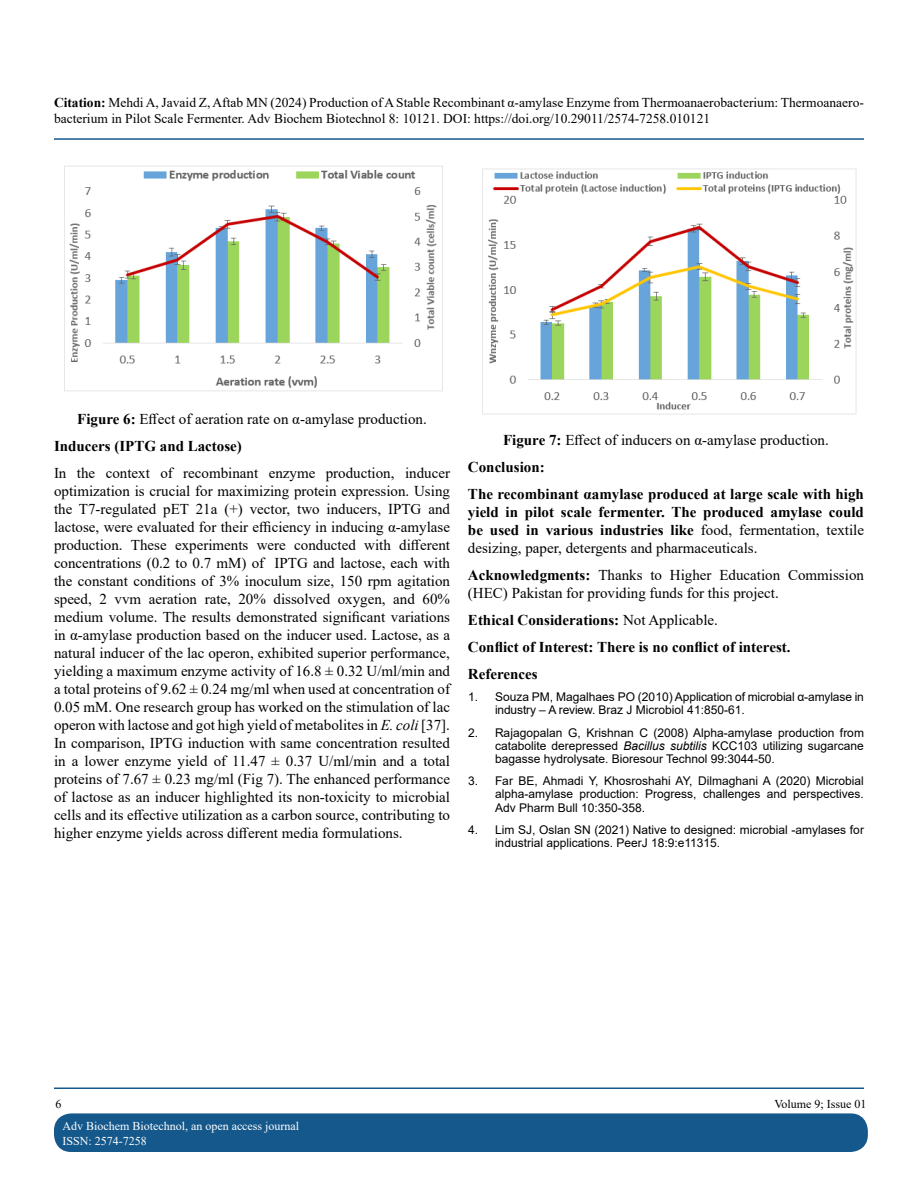
<style>
.page{position:relative;width:918px;height:1188px;background:#fff}
.page>*{position:absolute;margin:0;border:0;box-sizing:border-box;transform-origin:0 0}
.t1{font:15px/18px "Times New Roman";color:#000}
.t2{font:700 15px/27px "Times New Roman";color:#000}
.t3{font:13.5px/16.2px "Times New Roman";color:#000}
.t4{font:12px/13.2px "Arial";color:#000}
.t5{font:12px/14.4px "Times New Roman";color:#fff}
.t6{font:12px "Times New Roman";color:#000}
.s1{font-weight:700}
.s2{font-style:italic}
.s3{font-weight:400}
</style>
<div class="page">
<hr style="left:54px;top:138px;width:810px;height:2px;background:#15588c">
<hr style="left:54px;top:1088px;width:810px;height:1px;background:#15588c">
<div style="left:55px;top:1114px;width:812px;height:37px;background:#15588c;border-radius:17px"></div>
<div style="left:54px;top:1113px;width:814px;height:39px;border:2px solid #15588c;border-radius:17px"></div>
<img style="left:64px;top:166px;width:379px;height:225px">
<img style="left:482px;top:168px;width:375px;height:247px">
<p class="t3" style="left:54px;top:94px;width:811px"><span class="s1">Citation:</span> Mehdi A, Javaid Z, Aftab MN (2024) Production of A Stable Recombinant α-amylase Enzyme from Thermoanaerobacterium: Thermoanaero&shy;bacterium in Pilot Scale Fermenter. Adv Biochem Biotechnol 8: 10121. DOI: https://doi.org/10.29011/2574-7258.010121</p>
<p class="t1" style="left:54px;top:405px;width:374px;line-height:27px;text-indent:23px"><span class="s1">Figure 6:</span> Effect of aeration rate on α-amylase production.<br><span class="s1">Inducers (IPTG and Lactose)</span></p>
<p class="t1" style="left:54px;top:463px;width:398px;text-align:justify">In the context of recombinant enzyme production, inducer optimization is crucial for maximizing protein expression. Using the T7-regulated pET 21a (+) vector, two inducers, IPTG and lactose, were evaluated for their efficiency in inducing α-amylase production. These experiments were conducted with different concentrations (0.2 to 0.7 mM) of IPTG and lactose, each with the constant conditions of 3% inoculum size, 150 rpm agitation speed, 2 vvm aeration rate, 20% dissolved oxygen, and 60% medium volume. The results demonstrated significant variations in α-amylase production based on the inducer used. Lactose, as a natural inducer of the lac operon, exhibited superior performance, yielding a maximum enzyme activity of 16.8 ± 0.32 U/ml/min and a total proteins of 9.62 ± 0.24 mg/ml when used at concentration of 0.05 mM. One research group has worked on the stimulation of lac operon with lactose and got high yield of metabolites in <span class="s2">E. coli</span> [37].<br>In comparison, IPTG induction with same concentration resulted in a lower enzyme yield of 11.47 ± 0.37 U/ml/min and a total proteins of 7.67 ± 0.23 mg/ml (Fig 7). The enhanced performance of lactose as an inducer highlighted its non-toxicity to microbial cells and its effective utilization as a carbon source, contributing to higher enzyme yields across different media formulations.</p>
<p class="t2" style="left:468px;top:426px;width:397px;text-indent:35px">Figure 7: <span class="s3">Effect of inducers on α-amylase production.<br></span>Conclusion:<br>The recombinant αamylase produced at large scale with high</p>
<p class="t2" style="left:468px;top:502px;width:398px;line-height:18px;text-align:justify">yield in pilot scale fermenter. The produced amylase could be used in various industries like <span class="s3">food, fermentation, textile desizing, paper, detergents and pharmaceuticals.</span></p>
<p class="t1" style="left:468px;top:565px;width:398px"><span class="s1">Acknowledgments:</span> Thanks to Higher Education Commission (HEC) Pakistan for providing funds for this project.</p>
<p class="t2" style="left:468px;top:606px;width:324px">Ethical Considerations: <span class="s3">Not Applicable.<br></span>Conflict of Interest: There is no conflict of interest.<br>References</p>
<p class="t4" style="left:495px;top:690px;width:370px;text-indent:-27px">1. Souza PM, Magalhaes PO (2010) Application of microbial α-amylase in industry – A review. Braz J Microbiol 41:850-61.</p>
<p class="t4" style="left:495px;top:726px;width:370px;text-align:justify;text-indent:-27px">2. Rajagopalan G, Krishnan C (2008) Alpha-amylase production from catabolite derepressed <span class="s2">Bacillus subtilis</span> KCC103 utilizing sugarcane bagasse hydrolysate. Bioresour Technol 99:3044-50.</p>
<p class="t4" style="left:495px;top:774px;width:370px;text-align:justify;text-indent:-27px">3. Far BE, Ahmadi Y, Khosroshahi AY, Dilmaghani A (2020) Microbial alpha-amylase production: Progress, challenges and perspectives.<br>Adv Pharm Bull 10:350-358.</p>
<p class="t4" style="left:495px;top:823px;width:370px;text-indent:-27px">4. Lim SJ, Oslan SN (2021) Native to designed: microbial -amylases for industrial applications. PeerJ 18:9:e11315.</p>
<p class="t6" style="left:56px;top:1095px;width:7px">6</p>
<p class="t6" style="left:774px;top:1095px;width:94px">Volume 9; Issue 01</p>
<p class="t5" style="left:62px;top:1119px;width:238px">Adv Biochem Biotechnol, an open access journal<br>ISSN: 2574-7258</p>
</div>
